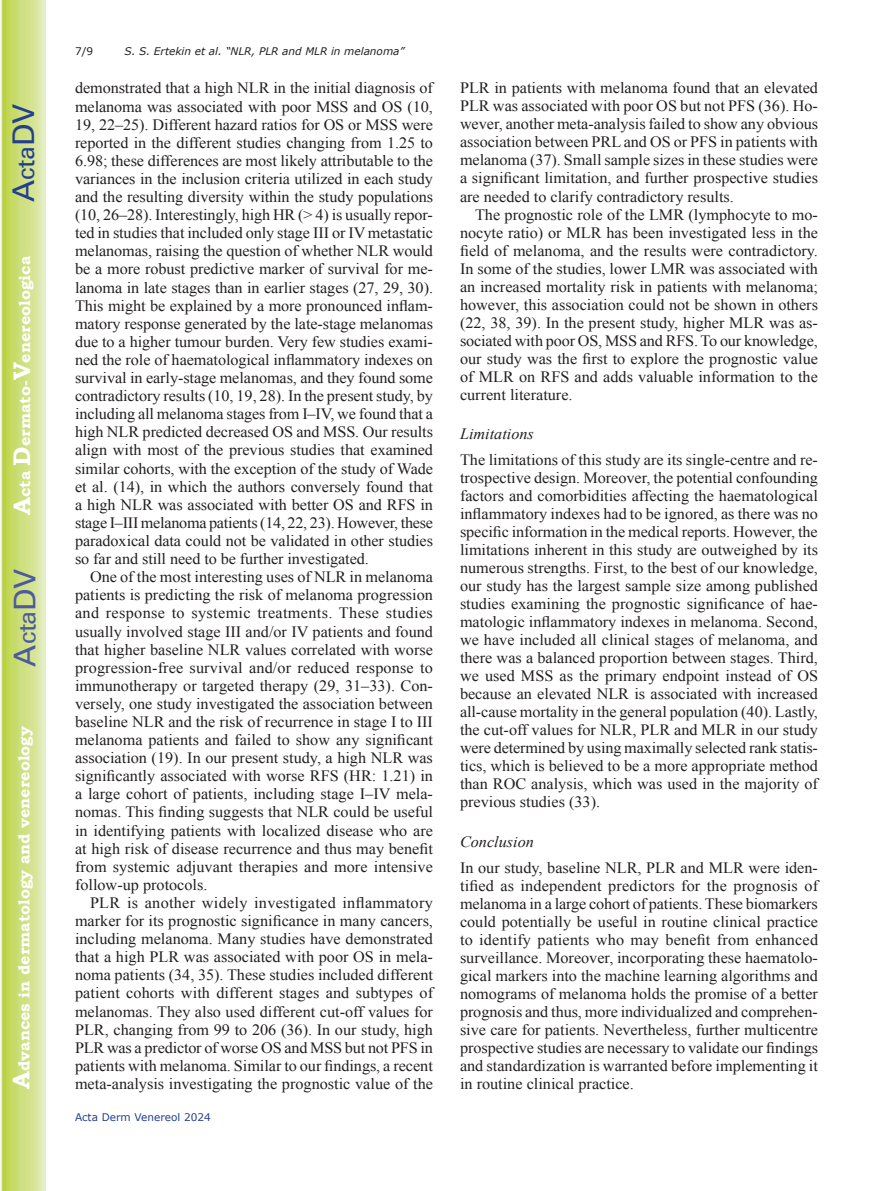
<style>
.page{position:relative;width:893px;height:1191px;background:#fff}
.page>*{position:absolute;margin:0;border:0;box-sizing:border-box;transform-origin:0 0}
.t1{font:30px "Univers";color:#4d5a9e}
.t2{font:30px "Univers";color:#253f8e}
.t3{font:15.75px/18.1px "Times New Roman";color:#231f20;text-align:justify}
.t4{font:700 15.75px "Bookman Old Style";color:#fff}
.t5{font:italic 15.75px "Times New Roman";color:#231f20}
.t6{font:italic 10.5px "Verdana";color:#231f20}
.t7{font:10.5px "Verdana";color:#253f8e}
.t8{font:10.5px "Verdana";color:#231f20}
.s1{font-size:24px}
</style>
<div class="page">
<svg style="left:1px;top:0;width:45px;height:1191px;background:#cfe084"></svg>
<h1 class="t2" style="left:6px;top:202px;width:100px;rotate:-90deg">A<span class="s1">cta</span>DV</h1>
<p class="t4" style="left:15px;top:515px;width:260px;rotate:-90deg"><span class="s1">A</span>cta <span class="s1">D</span>ermato-<span class="s1">V</span>enereologica</p>
<h1 class="t1" style="left:7px;top:666px;width:100px;rotate:-90deg">A<span class="s1">cta</span>DV</h1>
<p class="t4" style="left:15px;top:1088px;width:364px;rotate:-90deg"><span class="s1">A</span>dvances in dermatology and venereology</p>
<p class="t8" style="left:75px;top:44px;width:20px">7/9</p>
<p class="t6" style="left:125px;top:44px;width:281px">S. S. Ertekin et al. “NLR, PLR and MLR in melanoma”</p>
<p class="t3" style="left:75px;top:79px;width:360px">demonstrated that a high NLR in the initial diagnosis of melanoma was associated with poor MSS and OS (10, 19, 22–25). Different hazard ratios for OS or MSS were reported in the different studies changing from 1.25 to 6.98; these differences are most likely attributable to the variances in the inclusion criteria utilized in each study and the resulting diversity within the study populations (10, 26–28). Interestingly, high HR (&gt; 4) is usually repor&shy;ted in studies that included only stage III or IV metastatic melanomas, raising the question of whether NLR would be a more robust predictive marker of survival for me&shy;lanoma in late stages than in earlier stages (27, 29, 30).<br>This might be explained by a more pronounced inflam&shy;matory response generated by the late-stage melanomas due to a higher tumour burden. Very few studies exami&shy;ned the role of haematological inflammatory indexes on survival in early-stage melanomas, and they found some contradictory results (10, 19, 28). In the present study, by including all melanoma stages from I–IV, we found that a high NLR predicted decreased OS and MSS. Our results align with most of the previous studies that examined similar cohorts, with the exception of the study of Wade et al. (14), in which the authors conversely found that a high NLR was associated with better OS and RFS in stage I–III melanoma patients (14, 22, 23). However, these paradoxical data could not be validated in other studies so far and still need to be further investigated.</p>
<p class="t3" style="left:75px;top:567px;width:360px;text-indent:15px">One of the most interesting uses of NLR in melanoma patients is predicting the risk of melanoma progression and response to systemic treatments. These studies usually involved stage III and/or IV patients and found that higher baseline NLR values correlated with worse progression-free survival and/or reduced response to immunotherapy or targeted therapy (29, 31–33). Con&shy;versely, one study investigated the association between baseline NLR and the risk of recurrence in stage I to III melanoma patients and failed to show any significant association (19). In our present study, a high NLR was significantly associated with worse RFS (HR: 1.21) in a large cohort of patients, including stage I–IV mela&shy;nomas. This finding suggests that NLR could be useful in identifying patients with localized disease who are at high risk of disease recurrence and thus may benefit from systemic adjuvant therapies and more intensive follow-up protocols.</p>
<p class="t3" style="left:75px;top:893px;width:360px;text-indent:15px">PLR is another widely investigated inflammatory marker for its prognostic significance in many cancers, including melanoma. Many studies have demonstrated that a high PLR was associated with poor OS in mela&shy;noma patients (34, 35). These studies included different patient cohorts with different stages and subtypes of melanomas. They also used different cut-off values for PLR, changing from 99 to 206 (36). In our study, high PLR was a predictor of worse OS and MSS but not PFS in patients with melanoma. Similar to our findings, a recent meta-analysis investigating the prognostic value of the</p>
<p class="t7" style="left:75px;top:1110px;width:137px">Acta Derm Venereol 2024</p>
<p class="t3" style="left:460px;top:79px;width:360px">PLR in patients with melanoma found that an elevated PLR was associated with poor OS but not PFS (36). Ho&shy;wever, another meta-analysis failed to show any obvious association between PRL and OS or PFS in patients with melanoma (37). Small sample sizes in these studies were a significant limitation, and further prospective studies are needed to clarify contradictory results.</p>
<p class="t3" style="left:460px;top:205px;width:360px;text-indent:15px">The prognostic role of the LMR (lymphocyte to mo&shy;nocyte ratio) or MLR has been investigated less in the field of melanoma, and the results were contradictory.<br>In some of the studies, lower LMR was associated with an increased mortality risk in patients with melanoma; however, this association could not be shown in others (22, 38, 39). In the present study, higher MLR was as&shy;sociated with poor OS, MSS and RFS. To our knowledge, our study was the first to explore the prognostic value of MLR on RFS and adds valuable information to the current literature.</p>
<p class="t5" style="left:460px;top:423px;width:75px">Limitations</p>
<p class="t3" style="left:460px;top:450px;width:360px">The limitations of this study are its single-centre and re&shy;trospective design. Moreover, the potential confounding factors and comorbidities affecting the haematological inflammatory indexes had to be ignored, as there was no specific information in the medical reports. However, the limitations inherent in this study are outweighed by its numerous strengths. First, to the best of our knowledge, our study has the largest sample size among published studies examining the prognostic significance of hae&shy;matologic inflammatory indexes in melanoma. Second, we have included all clinical stages of melanoma, and there was a balanced proportion between stages. Third, we used MSS as the primary endpoint instead of OS because an elevated NLR is associated with increased all-cause mortality in the general population (40). Lastly, the cut-off values for NLR, PLR and MLR in our study were determined by using maximally selected rank statis&shy;tics, which is believed to be a more appropriate method than ROC analysis, which was used in the majority of previous studies (33).</p>
<p class="t5" style="left:460px;top:831px;width:75px">Conclusion</p>
<p class="t3" style="left:460px;top:858px;width:360px">In our study, baseline NLR, PLR and MLR were iden&shy;tified as independent predictors for the prognosis of melanoma in a large cohort of patients. These biomarkers could potentially be useful in routine clinical practice to identify patients who may benefit from enhanced surveillance. Moreover, incorporating these haematolo&shy;gical markers into the machine learning algorithms and nomograms of melanoma holds the promise of a better prognosis and thus, more individualized and comprehen&shy;sive care for patients. Nevertheless, further multicentre prospective studies are necessary to validate our findings and standardization is warranted before implementing it in routine clinical practice.</p>
</div>
